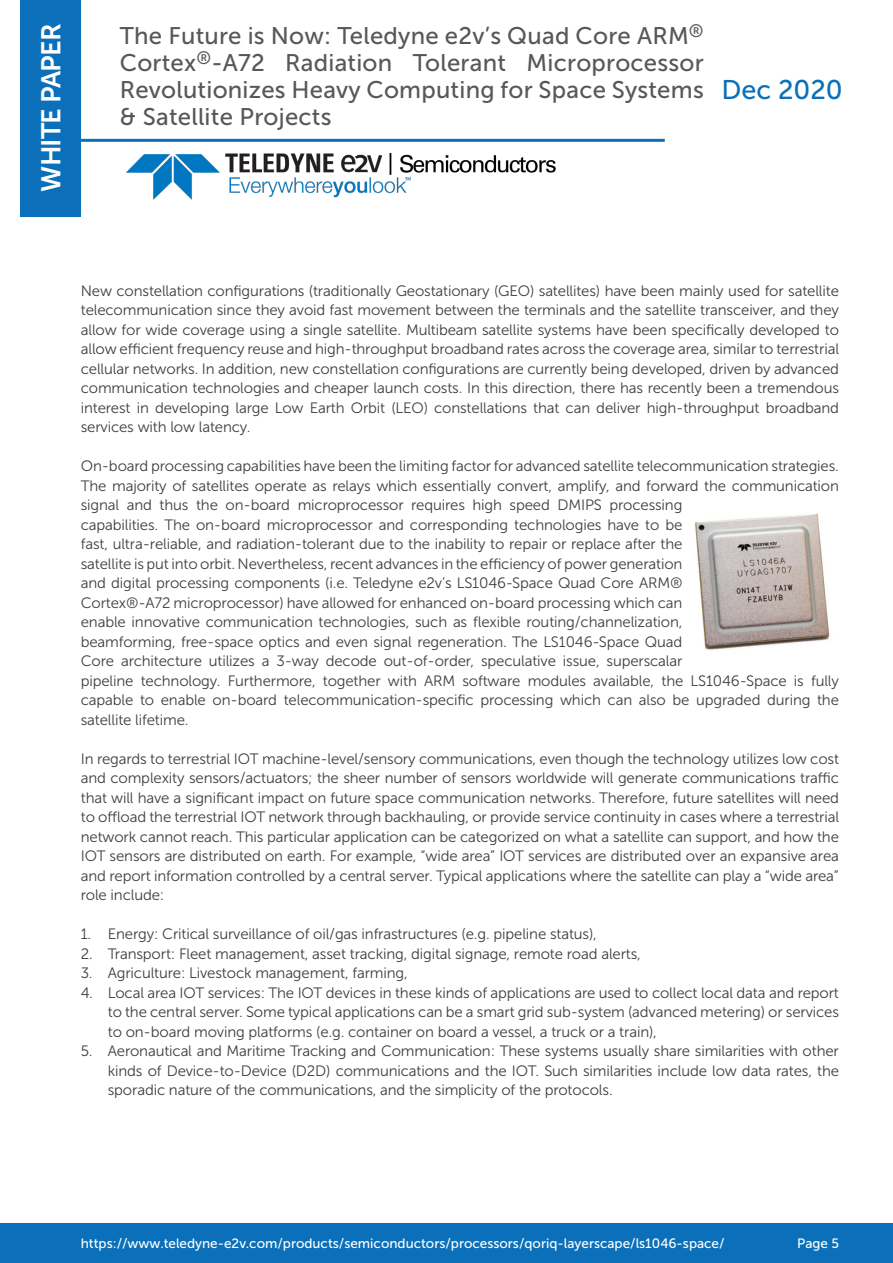
<style>
.page{position:relative;width:893px;height:1263px;background:#fff}
.page>*{position:absolute;margin:0;border:0;box-sizing:border-box;transform-origin:0 0}
.t1{font:27px "Museo Sans 700";letter-spacing:-.03em;color:#fff}
.t2{font:27px "Museo Sans 500";color:#0b70b9}
.t3{font:24px/27px "Museo Sans 500";letter-spacing:.01em;color:#57585a;text-align:justify}
.t4{font:15px/19.5px "Museo Sans 300";letter-spacing:-.01em;color:#3e3e3f;text-align:justify}
.t5{font:13.5px "Museo Sans 500";color:#fff}
</style>
<div class="page">
<div style="left:20px;top:0;width:61px;height:217px;background:#0b70b9"></div>
<hr style="left:81px;top:139px;width:584px;height:3px;background:#0b70b9">
<div style="left:0;top:1223px;width:893px;height:40px;background:#0b70b9"></div>
<img style="left:126px;top:152px;width:430px;height:48px">
<img style="left:695px;top:513px;width:135px;height:137px">
<p class="t1" style="left:36px;top:192px;width:170px;rotate:-90deg">WHITE PAPER</p>
<p class="t3" style="left:120px;top:23px;width:585px">The Future is Now: Teledyne e2v’s Quad Core ARM<sup>® </sup>Cortex<sup>®</sup>-A72 Radiation Tolerant Microprocessor Revolutionizes Heavy Computing for Space Systems &amp; Satellite Projects</p>
<p class="t2" style="left:721px;top:75px;width:123px">Dec 2020</p>
<p class="t4" style="left:81px;top:281px;width:760px">New constellation configurations (traditionally Geostationary (GEO) satellites) have been mainly used for satellite telecommunication since they avoid fast movement between the terminals and the satellite transceiver, and they allow for wide coverage using a single satellite. Multibeam satellite systems have been specifically developed to allow efficient frequency reuse and high-throughput broadband rates across the coverage area, similar to terrestrial cellular networks. In addition, new constellation configurations are currently being developed, driven by advanced communication technologies and cheaper launch costs. In this direction, there has recently been a tremendous interest in developing large Low Earth Orbit (LEO) constellations that can deliver high-throughput broadband services with low latency.</p>
<p class="t4" style="left:81px;top:456px;width:760px;text-align:left">On-board processing capabilities have been the limiting factor for advanced satellite telecommunication strategies.<br>The majority of satellites operate as relays which essentially convert, amplify, and forward the communication signal and thus the on-board microprocessor requires high speed DMIPS processing<br>capabilities. The on-board microprocessor and corresponding technologies have to be<br>fast, ultra-reliable, and radiation-tolerant due to the inability to repair or replace after the<br>satellite is put into orbit. Nevertheless, recent advances in the efficiency of power generation<br>and digital processing components (i.e. Teledyne e2v’s LS1046-Space Quad Core ARM®<br>Cortex®-A72 microprocessor) have allowed for enhanced on-board processing which can<br>enable innovative communication technologies, such as flexible routing/channelization,<br>beamforming, free-space optics and even signal regeneration. The LS1046-Space Quad<br>Core architecture utilizes a 3-way decode out-of-order, speculative issue, superscalar<br>pipeline technology. Furthermore, together with ARM software modules available, the LS1046-Space is fully capable to enable on-board telecommunication-specific processing which can also be upgraded during the satellite lifetime.</p>
<p class="t4" style="left:81px;top:749px;width:760px">In regards to terrestrial IOT machine-level/sensory communications, even though the technology utilizes low cost and complexity sensors/actuators; the sheer number of sensors worldwide will generate communications traffic that will have a significant impact on future space communication networks. Therefore, future satellites will need to offload the terrestrial IOT network through backhauling, or provide service continuity in cases where a terrestrial network cannot reach. This particular application can be categorized on what a satellite can support, and how the IOT sensors are distributed on earth. For example, “wide area” IOT services are distributed over an expansive area and report information controlled by a central server. Typical applications where the satellite can play a “wide area” role include:</p>
<p class="t4" style="left:81px;top:924px;width:518px">1. Energy: Critical surveillance of oil/gas infrastructures (e.g. pipeline status),</p>
<p class="t4" style="left:81px;top:944px;width:562px">2. Transport: Fleet management, asset tracking, digital signage, remote road alerts,</p>
<p class="t4" style="left:81px;top:963px;width:329px">3. Agriculture: Livestock management, farming,</p>
<p class="t4" style="left:108px;top:983px;width:733px;text-indent:-27px">4. Local area IOT services: The IOT devices in these kinds of applications are used to collect local data and report to the central server. Some typical applications can be a smart grid sub-system (advanced metering) or services to on-board moving platforms (e.g. container on board a vessel, a truck or a train),</p>
<p class="t4" style="left:108px;top:1041px;width:733px;text-indent:-27px">5. Aeronautical and Maritime Tracking and Communication: These systems usually share similarities with other kinds of Device-to-Device (D2D) communications and the IOT. Such similarities include low data rates, the sporadic nature of the communications, and the simplicity of the protocols.</p>
<p class="t5" style="left:81px;top:1235px;width:645px">https://www.teledyne-e2v.com/products/semiconductors/processors/qoriq-layerscape/ls1046-space/</p>
<p class="t5" style="left:797px;top:1235px;width:43px">Page 5</p>
</div>
